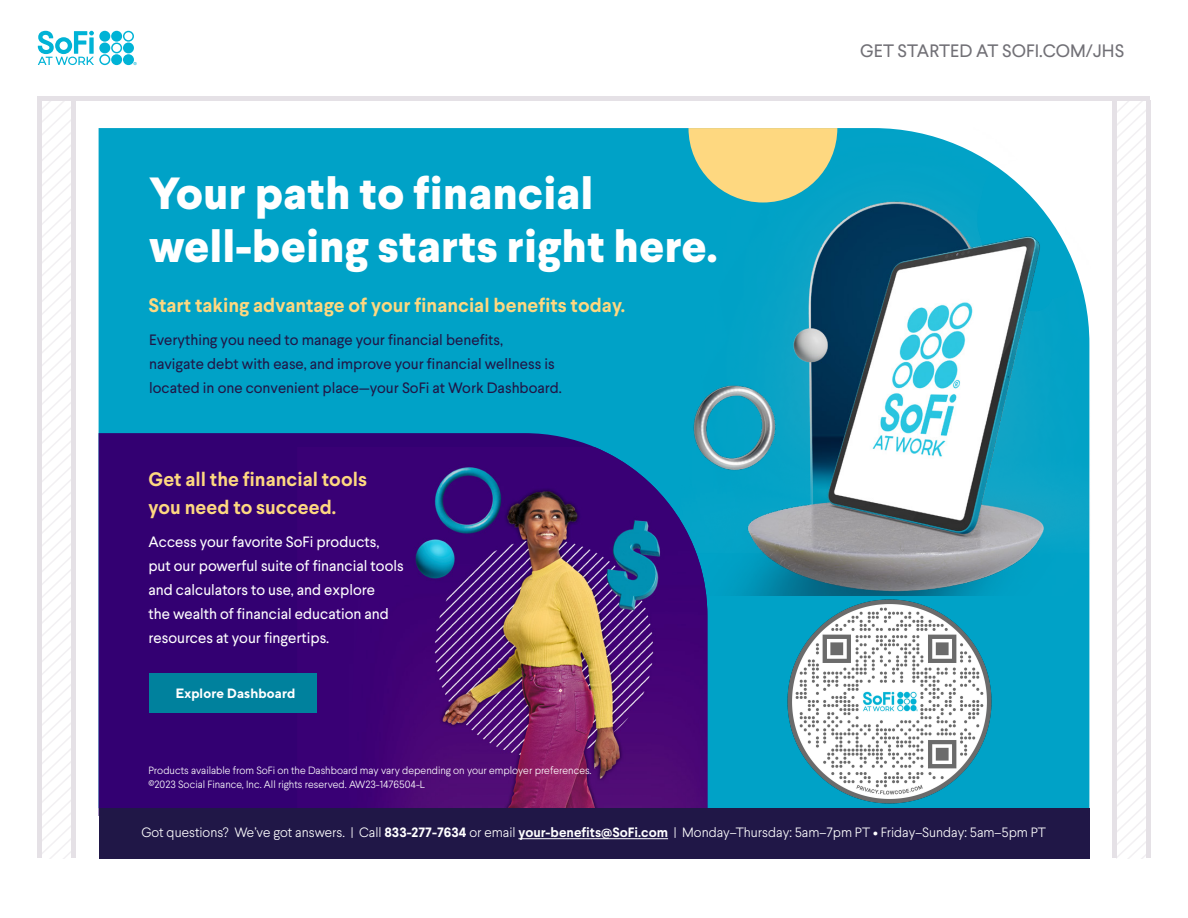
<style>
.page{position:relative;width:1188px;height:918px;background:#fff}
.page>*{position:absolute;margin:0;border:0;box-sizing:border-box;transform-origin:0 0}
.t1{font:800 45px/52.5px "Larsseit";color:#fff}
.t2{font:700 19.5px/28.5px "Larsseit";color:#fed880}
.t3{font:18px "Larsseit";color:#717076}
.t4{font:15px/24px "Larsseit";color:#fff}
.t5{font:15px/24px "Larsseit";color:#201747}
.t6{font:300 13.5px "Larsseit";color:#fff}
.t7{font:700 13.5px "TT Norms";color:#fff}
.t8{font:300 10.5px/13.5px "Larsseit";color:#fff}
.s1{font-weight:700}
</style>
<div class="page">
<div style="left:99px;top:128px;width:990px;height:680px;background:#00a2c7"></div>
<img style="left:667px;top:128px;width:423px;height:467px">
<svg style="left:38px;top:31px;width:99px;height:34px"></svg>
<svg style="left:1117px;top:100px;width:29px;height:758px"></svg>
<svg style="left:42px;top:100px;width:29px;height:758px"></svg>
<hr style="left:38px;top:96px;width:1112px;height:4px;background:#e5e1e6">
<div style="left:71px;top:98px;width:5px;height:760px;background:#e5e1e6"></div>
<div style="left:1112px;top:98px;width:5px;height:760px;background:#e5e1e6"></div>
<hr style="left:1146px;top:100px;width:4px;height:758px;background:#e5e1e6">
<hr style="left:38px;top:98px;width:4px;height:760px;background:#e5e1e6">
<div style="left:99px;top:433px;width:608px;height:375px;background:#330072"></div>
<img style="left:297px;top:447px;width:410px;height:361px">
<div style="left:149px;top:674px;width:168px;height:39px;background:#00819d"></div>
<svg style="left:688px;top:128px;width:149px;height:74px;background:#c8cc8e"></svg>
<div style="left:99px;top:808px;width:990px;height:50px;background:#201747"></div>
<hr style="left:518px;top:838px;width:150px;height:1px;background:#fff">
<img style="left:783px;top:595px;width:212px;height:212px">
<h1 class="t1" style="left:149px;top:168px;width:570px">Your path to financial well-being starts right here.</h1>
<h2 class="t2" style="left:148px;top:291px;width:478px">Start taking advantage of your financial benefits today.</h2>
<p class="t5" style="left:149px;top:328px;width:414px">Everything you need to manage your financial benefits,<br>navigate debt with ease, and improve your financial wellness is located in one convenient place—your SoFi at Work Dashboard.</p>
<h2 class="t2" style="left:148px;top:465px;width:220px">Get all the financial tools you need to succeed.</h2>
<p class="t4" style="left:148px;top:530px;width:257px">Access your favorite SoFi products, put our powerful suite of financial tools and calculators to use, and explore<br>the wealth of financial education and resources at your fingertips.</p>
<p class="t7" style="left:176px;top:684px;width:121px">Explore Dashboard</p>
<p class="t8" style="left:148px;top:763px;width:445px">Products available from SoFi on the Dashboard may vary depending on your employer preferences. ©2023 Social Finance, Inc. All rights reserved. AW23-1476504-L</p>
<p class="t3" style="left:860px;top:39px;width:265px">GET STARTED AT SOFI.COM/JHS</p>
<p class="t6" style="left:141px;top:824px;width:906px">Got questions? We’ve got answers. | Call <span class="s1">833-277-7634</span> or email <span class="s1">your-benefits@SoFi.com</span> | Monday–Thursday: 5am–7pm PT • Friday–Sunday: 5am–5pm PT</p>
</div>
